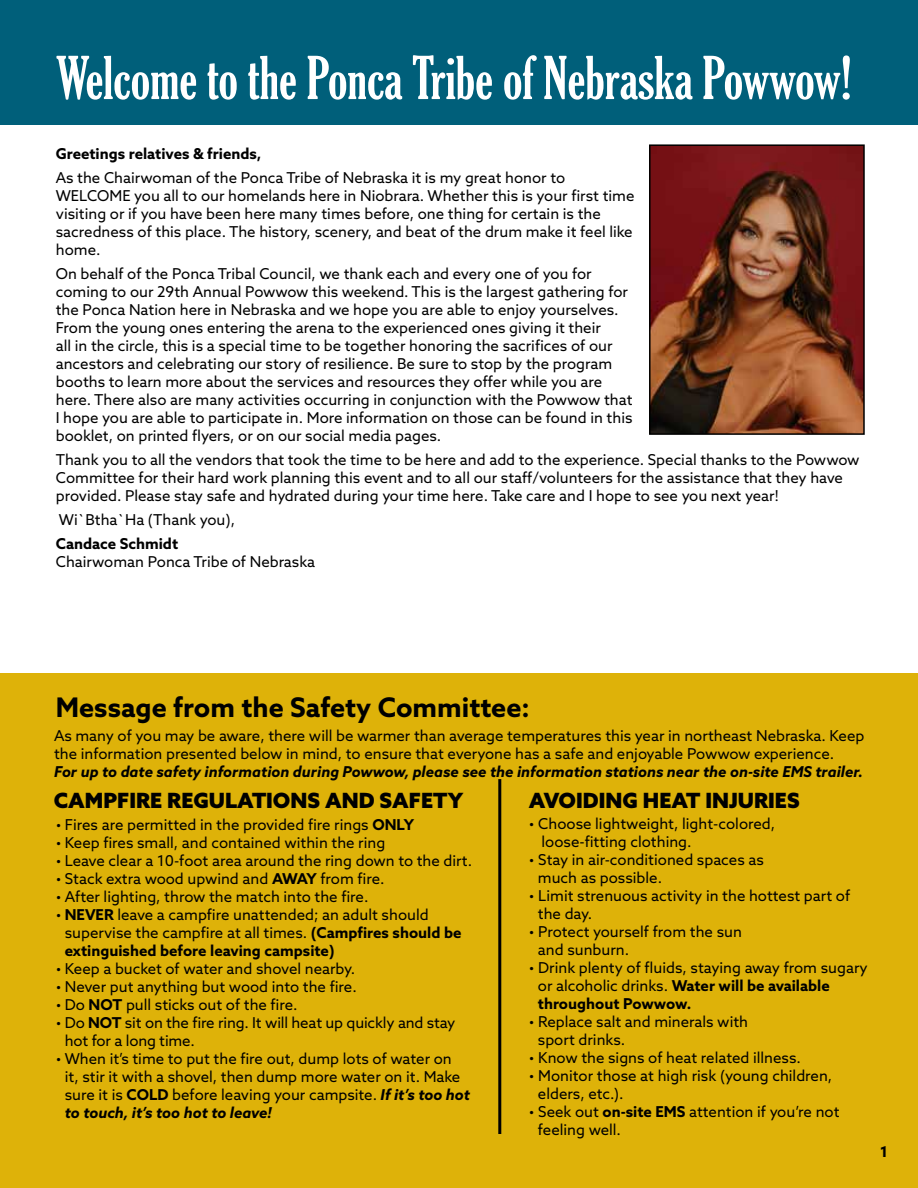
<style>
.page{position:relative;width:918px;height:1188px;background:#fff}
.page>*{position:absolute;margin:0;border:0;box-sizing:border-box;transform-origin:0 0}
.t1{font:extra-condensed 57px "Gloucester";color:#fff}
.t2{font:700 27px "Azo Sans";color:#000}
.t3{font:900 21px "Azo Sans";color:#000}
.t4{font:15px/18px "Azo Sans";color:#000}
.t5{font:italic 700 15px "Azo Sans";color:#000}
.t6{font:700 15px "Azo Sans";color:#000}
.s1{font-weight:700}
.s2{font-weight:700;font-style:italic}
</style>
<div class="page">
<div style="left:0;top:673px;width:918px;height:515px;background:#deb209"></div>
<div style="left:0;top:0;width:918px;height:124px;background:#005f7a"></div>
<img style="left:652px;top:147px;width:210px;height:285px">
<div style="left:649px;top:144px;width:216px;height:291px;border:2px solid #000"></div>
<hr style="left:498px;top:779px;width:3px;height:355px;background:#000">
<h1 class="t1" style="left:56px;top:45px;width:797px">Welcome to the Ponca Tribe of Nebraska Powwow!</h1>
<p class="t6" style="left:56px;top:143px;width:207px">Greetings relatives &amp; friends,</p>
<p class="t4" style="left:56px;top:168px;width:580px">As the Chairwoman of the Ponca Tribe of Nebraska it is my great honor to WELCOME you all to our homelands here in Niobrara. Whether this is your first time visiting or if you have been here many times before, one thing for certain is the sacredness of this place. The history, scenery, and beat of the drum make it feel like home.</p>
<p class="t4" style="left:56px;top:264px;width:578px">On behalf of the Ponca Tribal Council, we thank each and every one of you for coming to our 29th Annual Powwow this weekend. This is the largest gathering for the Ponca Nation here in Nebraska and we hope you are able to enjoy yourselves.<br>From the young ones entering the arena to the experienced ones giving it their<br>all in the circle, this is a special time to be together honoring the sacrifices of our ancestors and celebrating our story of resilience. Be sure to stop by the program booths to learn more about the services and resources they offer while you are here. There also are many activities occurring in conjunction with the Powwow that I hope you are able to participate in. More information on those can be found in this booklet, on printed flyers, or on our social media pages.</p>
<p class="t4" style="left:56px;top:450px;width:805px">Thank you to all the vendors that took the time to be here and add to the experience. Special thanks to the Powwow<br>Committee for their hard work planning this event and to all our staff/volunteers for the assistance that they have provided. Please stay safe and hydrated during your time here. Take care and I hope to see you next year!</p>
<p class="t4" style="left:59px;top:510px;width:178px">Wi`Btha`Ha (Thank you),</p>
<p class="t6" style="left:56px;top:533px;width:124px">Candace Schmidt</p>
<p class="t4" style="left:56px;top:552px;width:261px">Chairwoman Ponca Tribe of Nebraska</p>
<h2 class="t2" style="left:56px;top:689px;width:476px">Message from the Safety Committee:</h2>
<p class="t4" style="left:54px;top:726px;width:812px">As many of you may be aware, there will be warmer than average temperatures this year in northeast Nebraska. Keep the information presented below in mind, to ensure that everyone has a safe and enjoyable Powwow experience.</p>
<p class="t5" style="left:54px;top:761px;width:810px">For up to date safety information during Powwow, please see the information stations near the on-site EMS trailer.</p>
<p class="t4" style="left:542px;top:815px;width:235px;text-indent:-13px">• Choose lightweight, light-colored, loose-fitting clothing.</p>
<p class="t4" style="left:538px;top:851px;width:228px;text-indent:-9px">• Stay in air-conditioned spaces as much as possible.</p>
<p class="t4" style="left:538px;top:887px;width:314px;text-indent:-9px">• Limit strenuous activity in the hottest part of the day.</p>
<p class="t4" style="left:538px;top:923px;width:206px;text-indent:-9px">• Protect yourself from the sun and sunburn.</p>
<p class="t4" style="left:538px;top:959px;width:331px;text-indent:-9px">• Drink plenty of fluids, staying away from sugary or alcoholic drinks. <span class="s1">Water will be available throughout Powwow.</span></p>
<p class="t4" style="left:538px;top:1013px;width:212px;text-indent:-9px">• Replace salt and minerals with sport drinks.</p>
<p class="t4" style="left:529px;top:1049px;width:274px">• Know the signs of heat related illness.</p>
<p class="t4" style="left:538px;top:1067px;width:296px;text-indent:-9px">• Monitor those at high risk (young children, elders, etc.).</p>
<p class="t4" style="left:538px;top:1103px;width:303px;text-indent:-9px">• Seek out <span class="s1">on-site EMS</span> attention if you’re not feeling well.</p>
<h3 class="t3" style="left:54px;top:786px;width:411px">CAMPFIRE REGULATIONS AND SAFETY</h3>
<h3 class="t3" style="left:529px;top:786px;width:272px">AVOIDING HEAT INJURIES</h3>
<p class="t4" style="left:56px;top:815px;width:360px">• Fires are permitted in the provided fire rings <span class="s1">ONLY</span></p>
<p class="t4" style="left:56px;top:833px;width:331px">• Keep fires small, and contained within the ring</p>
<p class="t4" style="left:56px;top:851px;width:418px">• Leave clear a 10-foot area around the ring down to the dirt.</p>
<p class="t4" style="left:56px;top:869px;width:330px">• Stack extra wood upwind and <span class="s1">AWAY</span> from fire.</p>
<p class="t4" style="left:56px;top:887px;width:314px">• After lighting, throw the match into the fire.</p>
<p class="t4" style="left:65px;top:905px;width:398px;text-indent:-9px">• <span class="s1">NEVER</span> leave a campfire unattended; an adult should supervise the campfire at all times. <span class="s1">(Campfires should be extinguished before leaving campsite)</span></p>
<p class="t4" style="left:56px;top:959px;width:301px">• Keep a bucket of water and shovel nearby.</p>
<p class="t4" style="left:56px;top:977px;width:302px">• Never put anything but wood into the fire.</p>
<p class="t4" style="left:56px;top:995px;width:243px">• Do <span class="s1">NOT</span> pull sticks out of the fire.</p>
<p class="t4" style="left:65px;top:1013px;width:392px;text-indent:-9px">• Do <span class="s1">NOT</span> sit on the fire ring. It will heat up quickly and stay hot for a long time.</p>
<p class="t4" style="left:65px;top:1049px;width:407px;text-indent:-9px">• When it’s time to put the fire out, dump lots of water on<br>it, stir it with a shovel, then dump more water on it. Make sure it is <span class="s1">COLD</span> before leaving your campsite. <span class="s2">If it’s too hot to touch, it’s too hot to leave!</span></p>
<p class="t6" style="left:880px;top:1142px;width:9px">1</p>
</div>
